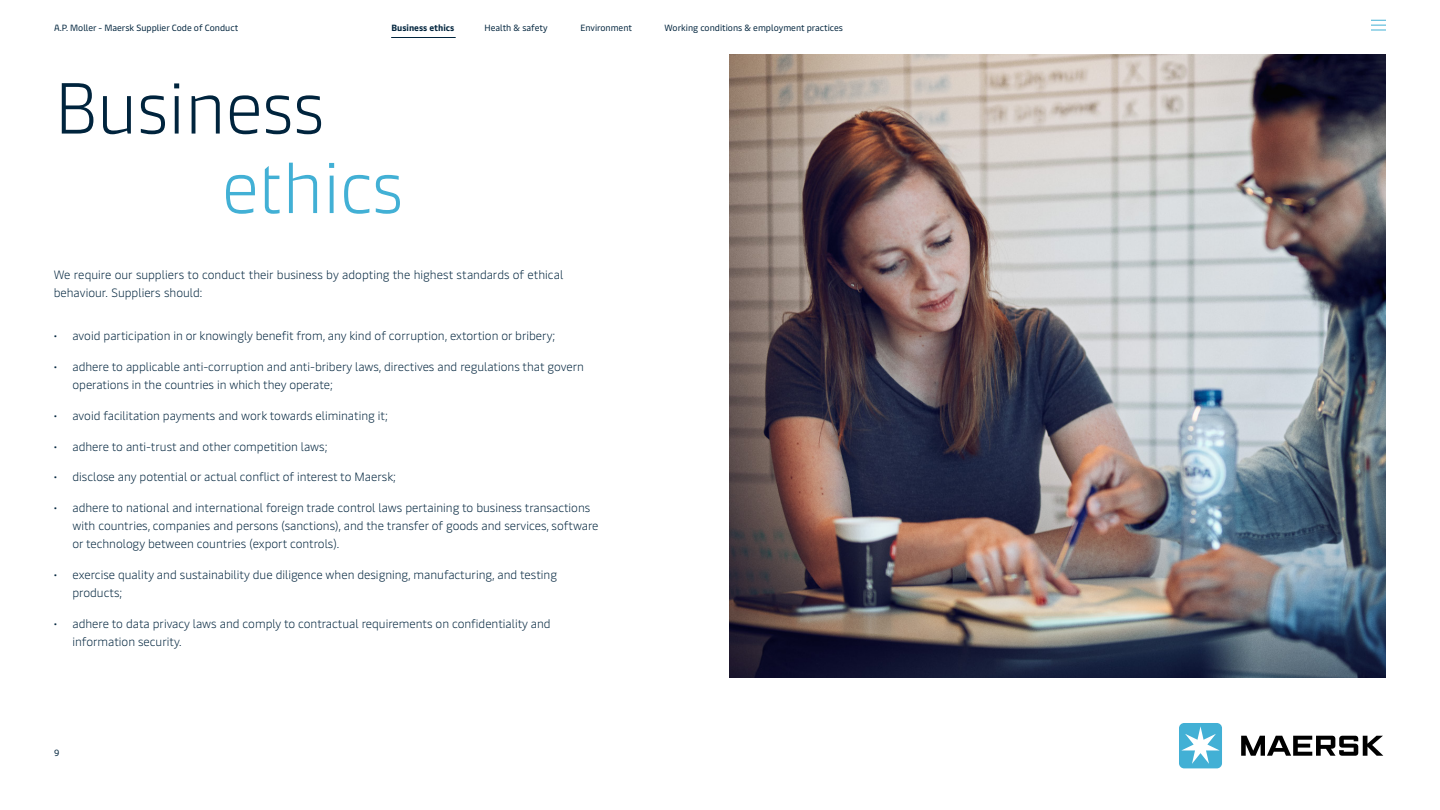
<style>
.page{position:relative;width:1440px;height:810px;background:#fff}
.page>*{position:absolute;margin:0;border:0;box-sizing:border-box;transform-origin:0 0}
.Maersk_Headline_Extr{font:300 72px/79.5px "Maersk Headline";color:#00243d}
.Maersk_Body_Copy{font:300 12px/18px "Maersk Text";color:#00243d}
.Maersk_Caption{font:9px "Maersk Text";color:#00243d}
.Maersk_Caption-2{font:700 9px "Maersk Text";color:#00243d}
.s1{color:#42b0d5}
</style>
<div class="page">
<hr style="left:391px;top:37px;width:65px;height:1px;background:#00243d">
<img style="left:729px;top:54px;width:657px;height:624px">
<svg style="left:1241px;top:736px;width:142px;height:20px"></svg>
<div style="left:1179px;top:723px;width:43px;height:45px;background:#42b0d5;border-radius:5px"></div>
<svg style="left:1181px;top:726px;width:39px;height:38px"></svg>
<svg style="left:1371px;top:20px;width:15px;height:11px"></svg>
<p class="Maersk_Caption" style="left:54px;top:22px;width:186px">A.P. Moller - Maersk Supplier Code of Conduct</p>
<p class="Maersk_Caption-2" style="left:392px;top:21px;width:64px">Business ethics</p>
<p class="Maersk_Caption" style="left:485px;top:22px;width:65px">Health &amp; safety</p>
<p class="Maersk_Caption" style="left:580px;top:22px;width:53px">Environment</p>
<p class="Maersk_Caption" style="left:665px;top:22px;width:180px">Working conditions &amp; employment practices</p>
<p class="Maersk_Headline_Extr" style="left:222px;top:61px;width:183px;text-indent:-167px">Business <span class="s1">ethics</span></p>
<p class="Maersk_Body_Copy" style="left:54px;top:264px;width:511px">We require our suppliers to conduct their business by adopting the highest standards of ethical behaviour. Suppliers should:</p>
<p class="Maersk_Body_Copy" style="left:54px;top:325px;width:503px">• avoid participation in or knowingly benefit from, any kind of corruption, extortion or bribery;</p>
<p class="Maersk_Body_Copy" style="left:72px;top:356px;width:513px;text-indent:-19px">• adhere to applicable anti-corruption and anti-bribery laws, directives and regulations that govern operations in the countries in which they operate;</p>
<p class="Maersk_Body_Copy" style="left:54px;top:405px;width:336px">• avoid facilitation payments and work towards eliminating it;</p>
<p class="Maersk_Body_Copy" style="left:54px;top:436px;width:275px">• adhere to anti-trust and other competition laws;</p>
<p class="Maersk_Body_Copy" style="left:54px;top:466px;width:344px">• disclose any potential or actual conflict of interest to Maersk;</p>
<p class="Maersk_Body_Copy" style="left:72px;top:497px;width:528px;text-indent:-19px">• adhere to national and international foreign trade control laws pertaining to business transactions with countries, companies and persons (sanctions), and the transfer of goods and services, software or technology between countries (export controls).</p>
<p class="Maersk_Body_Copy" style="left:72px;top:564px;width:486px;text-indent:-19px">• exercise quality and sustainability due diligence when designing, manufacturing, and testing products;</p>
<p class="Maersk_Body_Copy" style="left:72px;top:613px;width:480px;text-indent:-19px">• adhere to data privacy laws and comply to contractual requirements on confidentiality and information security.</p>
<p class="Maersk_Caption" style="left:54px;top:747px;width:7px">9</p>
</div>
